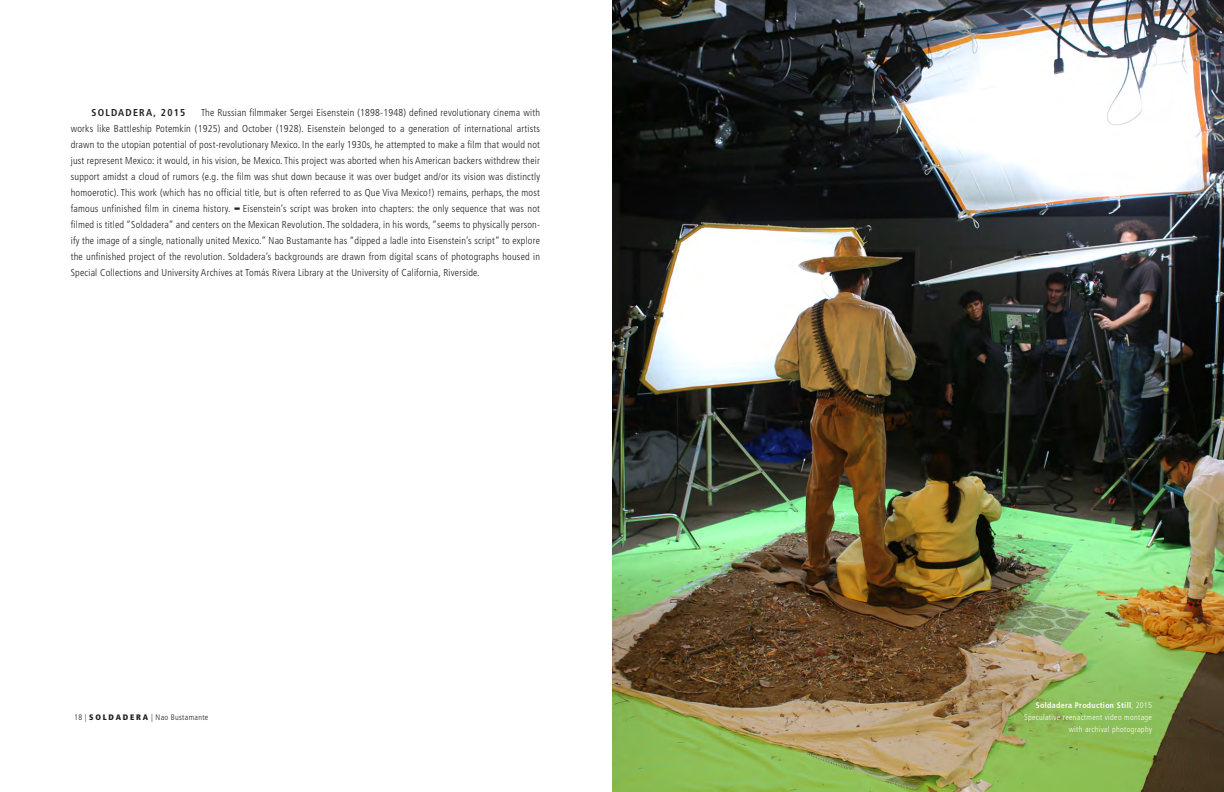
<style>
.page{position:relative;width:1224px;height:792px;background:#fff}
.page>*{position:absolute;margin:0;border:0;box-sizing:border-box;transform-origin:0 0}
.t1{font:300 condensed 10px/16px "Frutiger";letter-spacing:.02em;color:#231f20;text-align:justify}
.t2{font:700 condensed 10px "Frutiger";letter-spacing:.12em;color:#231f20}
.t3{font:300 condensed 8px/12px "Frutiger";letter-spacing:.04em;color:#fff;text-align:right}
.t4{font:700 condensed 8px "Frutiger";letter-spacing:.04em;color:#fff}
.t5{font:300 condensed 8px "Frutiger";letter-spacing:.04em;color:#231f20}
.s1{font-weight:900}
.s2{font-weight:300}
</style>
<div class="page">
<img style="left:612px;top:0;width:612px;height:792px">
<p class="t1" style="left:71px;top:104px;width:471px;text-indent:131px">The Russian filmmaker Sergei Eisenstein (1898-1948) defined revolutionary cinema with works like Battleship Potemkin (1925) and October (1928). Eisenstein belonged to a generation of international artists drawn to the utopian potential of post-revolutionary Mexico. In the early 1930s, he attempted to make a film that would not just represent Mexico: it would, in his vision, be Mexico. This project was aborted when his American backers withdrew their support amidst a cloud of rumors (e.g. the film was shut down because it was over budget and/or its vision was distinctly homoerotic). This work (which has no official title, but is often referred to as Que Viva Mexico!) remains, perhaps, the most famous unfinished film in cinema history. Eisenstein’s script was broken into chapters: the only sequence that was not filmed is titled “Soldadera” and centers on the Mexican Revolution. The soldadera, in his words, “seems to physically person&shy;ify the image of a single, nationally united Mexico.” Nao Bustamante has “dipped a ladle into Eisenstein’s script” to explore the unfinished project of the revolution. Soldadera’s backgrounds are drawn from digital scans of photographs housed in Special Collections and University Archives at Tomás Rivera Library at the University of California, Riverside.</p>
<p class="t2" style="left:92px;top:106px;width:95px">SOLDADERA, 2015</p>
<p class="t5" style="left:74px;top:712px;width:136px">18 | <span class="s1">S O L D A D E R A</span> | Nao Bustamante</p>
<p class="t4" style="left:1036px;top:700px;width:118px">Soldadera Production Still<span class="s2">, 2015</span></p>
<p class="t3" style="left:1024px;top:711px;width:129px">Speculative reenactment video montage with archival photography</p>
</div>
